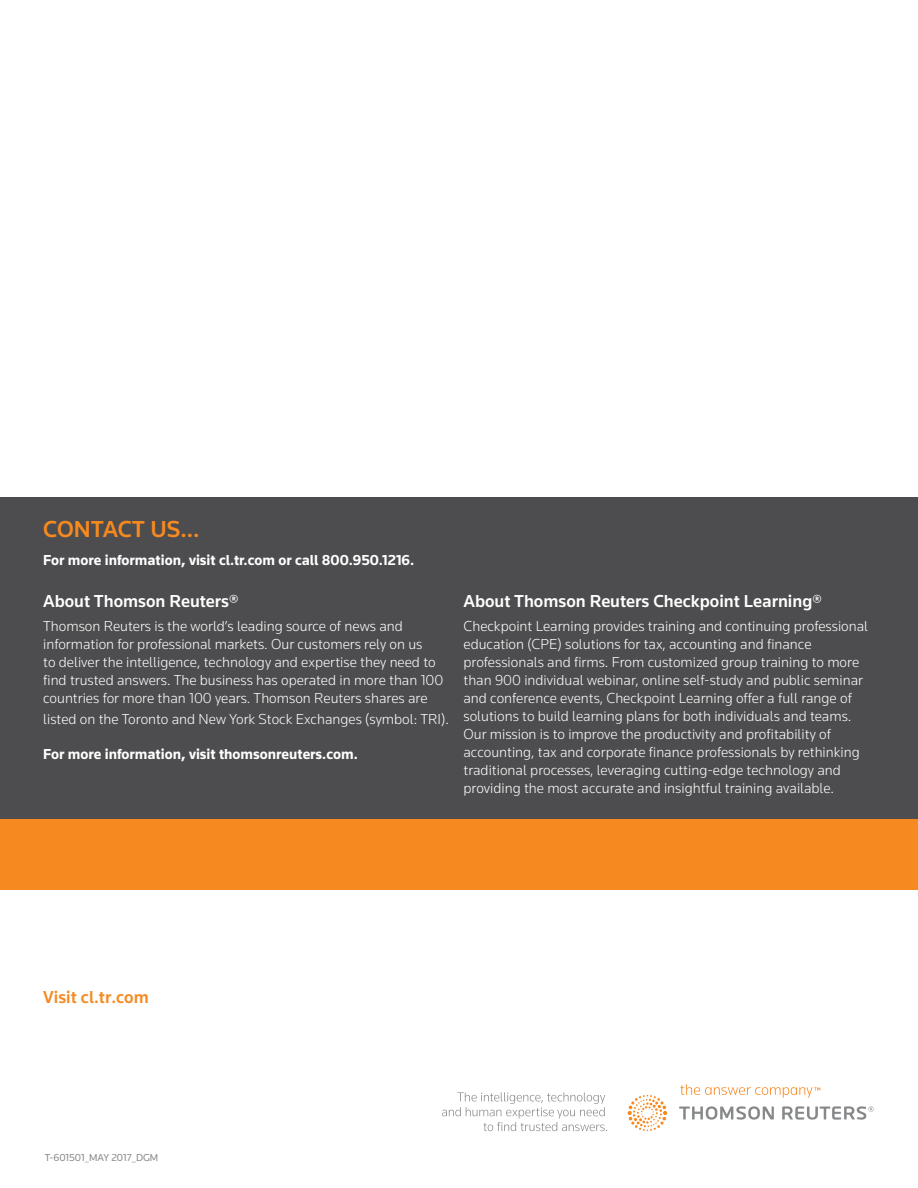
<style>
.page{position:relative;width:918px;height:1188px;background:#fff}
.page>*{position:absolute;margin:0;border:0;box-sizing:border-box;transform-origin:0 0}
.t1{font:500 24px "Knowledge";color:#f6891f}
.t2{font:500 18px "Knowledge";color:#fff}
.t3{font:500 18px "Knowledge";color:#f6891f}
.t4{font:300 15px/18px "Knowledge";color:#fff}
.t5{font:700 15px "Knowledge";color:#fff}
.t6{font:10.5px "Knowledge";color:#86888a}
</style>
<div class="page">
<svg style="left:442px;top:1084px;width:432px;height:47px"></svg>
<div style="left:0;top:497px;width:918px;height:323px;background:#4d4d4f"></div>
<div style="left:0;top:820px;width:918px;height:70px;background:#f6891f"></div>
<h1 class="t1" style="left:43px;top:514px;width:158px">CONTACT US...</h1>
<p class="t5" style="left:43px;top:551px;width:373px">For more information, visit cl.tr.com or call 800.950.1216.</p>
<p class="t2" style="left:43px;top:590px;width:197px">About Thomson Reuters®</p>
<p class="t4" style="left:43px;top:617px;width:402px">Thomson Reuters is the world’s leading source of news and information for professional markets. Our customers rely on us<br>to deliver the intelligence, technology and expertise they need to find trusted answers. The business has operated in more than 100 countries for more than 100 years. Thomson Reuters shares are</p>
<p class="t4" style="left:43px;top:710px;width:407px">listed on the Toronto and New York Stock Exchanges (symbol: TRI).</p>
<p class="t5" style="left:43px;top:745px;width:316px">For more information, visit thomsonreuters.com.</p>
<p class="t2" style="left:464px;top:590px;width:360px">About Thomson Reuters Checkpoint Learning®</p>
<p class="t4" style="left:464px;top:617px;width:406px">Checkpoint Learning provides training and continuing professional education (CPE) solutions for tax, accounting and finance professionals and firms. From customized group training to more than 900 individual webinar, online self-study and public seminar and conference events, Checkpoint Learning offer a full range of solutions to build learning plans for both individuals and teams.<br>Our mission is to improve the productivity and profitability of accounting, tax and corporate finance professionals by rethinking traditional processes, leveraging cutting-edge technology and providing the most accurate and insightful training available.</p>
<p class="t3" style="left:43px;top:986px;width:107px">Visit cl.tr.com</p>
<p class="t6" style="left:45px;top:1151px;width:115px">T-601501_MAY 2017_DGM</p>
</div>
